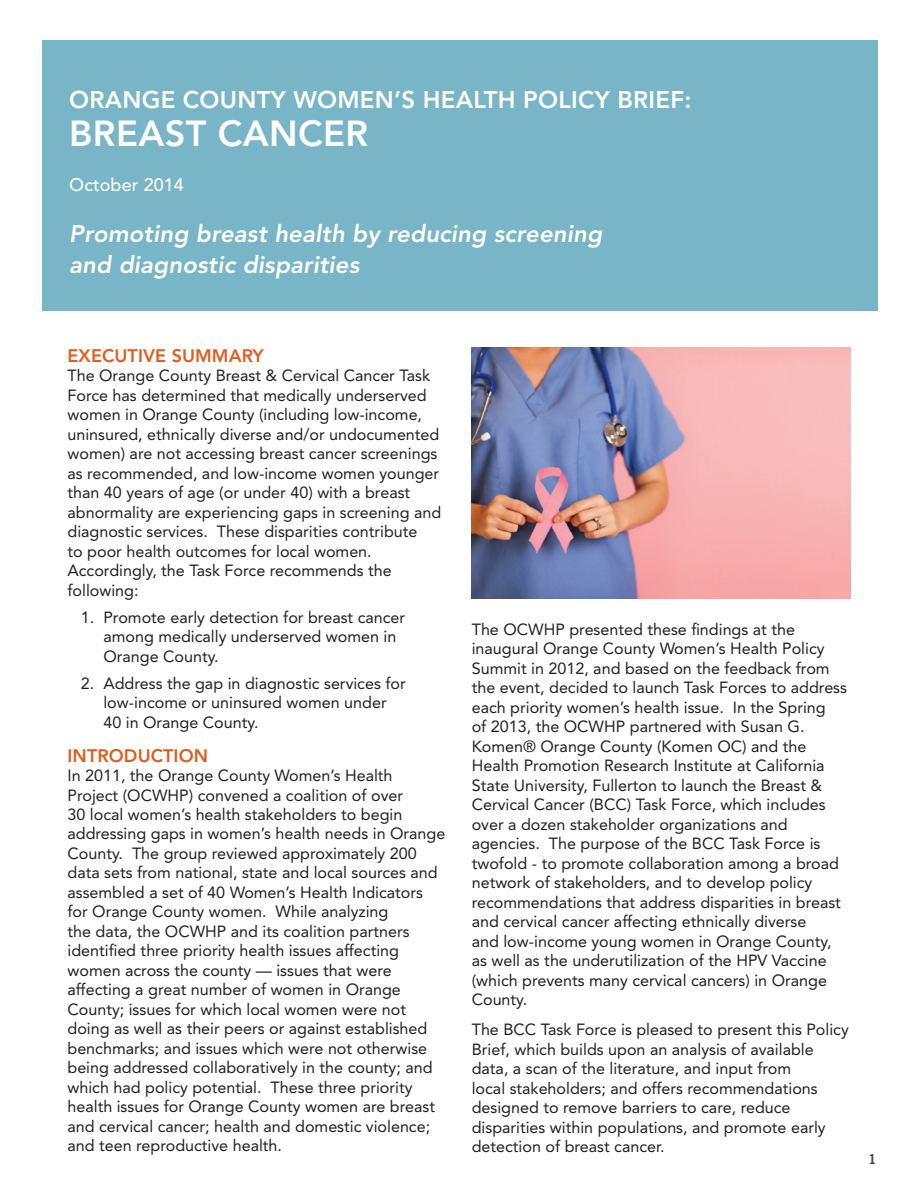
<style>
.page{position:relative;width:918px;height:1188px;background:#fff}
.page>*{position:absolute;margin:0;border:0;box-sizing:border-box;transform-origin:0 0}
.t1{font:800 36px "Avenir LT Std";letter-spacing:.01em;color:#fff}
.t2{font:italic 800 24px/31.5px "Avenir LT Std";letter-spacing:.005em;color:#fff}
.t3{font:800 24px "Avenir LT Std";letter-spacing:.01em;color:#fff}
.t4{font:800 18px "Avenir LT Std";letter-spacing:.005em;color:#dd5e1f}
.t5{font:500 18px "Avenir LT Std";letter-spacing:.005em;color:#fff}
.t6{font:16.2px/19.5px "Avenir LT Std";color:#231f20}
.t7{font:13.5px "Trade Gothic Bold Two";color:#3d4047}
</style>
<div class="page">
<div style="left:42px;top:40px;width:836px;height:271px;background:#78b5c6"></div>
<img style="left:472px;top:348px;width:378px;height:250px">
<h2 class="t3" style="left:69px;top:86px;width:38px">ORAN</h2>
<h2 class="t3" style="left:142px;top:86px;width:76px">GE COUNTY</h2>
<h2 class="t3" style="left:294px;top:86px;width:44px">WOMEN</h2>
<h2 class="t3" style="left:394px;top:86px;width:191px">’S HEALTH PO LICY</h2>
<h2 class="t3" style="left:617px;top:86px;width:76px">BRIEF:</h2>
<h1 class="t1" style="left:69px;top:112px;width:200px">BREAST CANCER</h1>
<p class="t5" style="left:69px;top:174px;width:116px">October 2014</p>
<h2 class="t2" style="left:69px;top:218px;width:534px">Promoting breast health by reducing screening and diagnostic disparities</h2>
<p class="t4" style="left:68px;top:345px;width:198px">EXECUTIVE SUMMARY</p>
<p class="t6" style="left:68px;top:366px;width:375px">The Orange County Breast &amp; Cervical Cancer Task Force has determined that medically underserved women in Orange County (including low-income, uninsured, ethnically diverse and/or undocumented women) are not accessing breast cancer screenings as recommended, and low-income women younger than 40 years of age (or under 40) with a breast abnormality are experiencing gaps in screening and diagnostic services. These disparities contribute<br>to poor health outcomes for local women.<br>Accordingly, the Task Force recommends the following:</p>
<p class="t6" style="left:103px;top:607px;width:303px;text-indent:-22px">1. Promote early detection for breast cancer among medically underserved women in<br>Orange County.</p>
<p class="t6" style="left:103px;top:673px;width:304px;text-indent:-22px">2. Address the gap in diagnostic services for low-income or uninsured women under<br>40 in Orange County.</p>
<p class="t4" style="left:68px;top:745px;width:142px">INTRODUCTION</p>
<p class="t6" style="left:68px;top:766px;width:379px">In 2011, the Orange County Women’s Health Project (OCWHP) convened a coalition of over<br>30 local women’s health stakeholders to begin addressing gaps in women’s health needs in Orange County. The group reviewed approximately 200 data sets from national, state and local sources and assembled a set of 40 Women’s Health Indicators for Orange County women. While analyzing<br>the data, the OCWHP and its coalition partners identified three priority health issues affecting women across the county — issues that were affecting a great number of women in Orange County; issues for which local women were not doing as well as their peers or against established benchmarks; and issues which were not otherwise being addressed collaboratively in the county; and which had policy potential. These three priority health issues for Orange County women are breast and cervical cancer; health and domestic violence; and teen reproductive health.</p>
<p class="t6" style="left:472px;top:620px;width:377px">The OCWHP presented these findings at the inaugural Orange County Women’s Health Policy Summit in 2012, and based on the feedback from the event, decided to launch Task Forces to address each priority women’s health issue. In the Spring<br>of 2013, the OCWHP partnered with Susan G.<br>Komen® Orange County (Komen OC) and the Health Promotion Research Institute at California State University, Fullerton to launch the Breast &amp; Cervical Cancer (BCC) Task Force, which includes over a dozen stakeholder organizations and agencies. The purpose of the BCC Task Force is twofold - to promote collaboration among a broad network of stakeholders, and to develop policy recommendations that address disparities in breast and cervical cancer affecting ethnically diverse<br>and low-income young women in Orange County, as well as the underutilization of the HPV Vaccine (which prevents many cervical cancers) in Orange County.</p>
<p class="t6" style="left:472px;top:1020px;width:379px">The BCC Task Force is pleased to present this Policy Brief, which builds upon an analysis of available data, a scan of the literature, and input from<br>local stakeholders; and offers recommendations designed to remove barriers to care, reduce disparities within populations, and promote early detection of breast cancer.</p>
<p class="t7" style="left:868px;top:1151px;width:10px">1</p>
</div>
